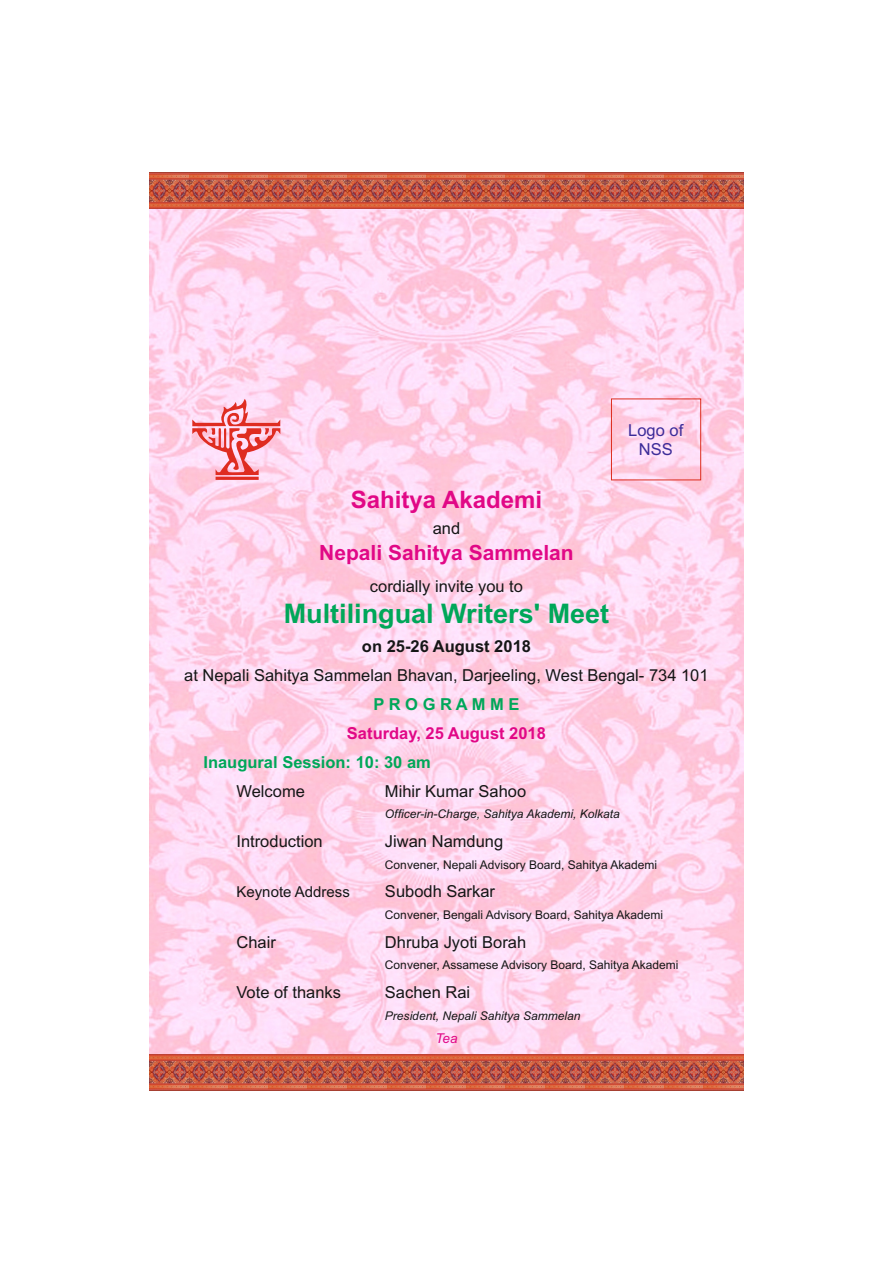
<style>
.page{position:relative;width:893px;height:1263px;background:#fff}
.page>*{position:absolute;margin:0;border:0;box-sizing:border-box;transform-origin:0 0}
.t1{font:700 27px "Arial";color:#00a759}
.t2{font:700 24px "Arial";color:#e10886}
.t3{font:700 21px "Arial";color:#e10886}
.t4{font:16.5px "Arial";color:#151616}
.t5{font:700 16.5px "Arial";color:#00a759}
.t6{font:700 16.5px "Arial";color:#e10886}
.t7{font:700 16.5px "Arial";color:#151616}
.t8{font:16.5px/18.5px "Arial";color:#3c2b99;text-align:center}
.t9{font:15px "Arial";color:#151616}
.t10{font:italic 13.5px "Arial";color:#e10886}
.t11{font:12px "Arial";color:#151616}
.t12{font:italic 12px "Arial";color:#151616}
</style>
<div class="page">
<img style="left:149px;top:208px;width:594px;height:847px">
<img style="left:149px;top:172px;width:594px;height:36px">
<img style="left:149px;top:1055px;width:594px;height:35px">
<svg style="left:192px;top:399px;width:88px;height:81px;background:#f5a7b5"></svg>
<div style="left:611px;top:398px;width:90px;height:82px;border:1px solid #dd2b1c"></div>
<h2 class="t2" style="left:351px;top:491px;width:193px">Sahitya Akademi</h2>
<p class="t3" style="left:319px;top:545px;width:256px">Nepali Sahitya Sammelan</p>
<p class="t4" style="left:433px;top:522px;width:29px">and</p>
<p class="t4" style="left:370px;top:580px;width:155px">cordially invite you to</p>
<h1 class="t1" style="left:284px;top:603px;width:327px">Multilingual Writers' Meet</h1>
<p class="t8" style="left:628px;top:423px;width:57px">Logo of<br>NSS</p>
<p class="t7" style="left:362px;top:640px;width:171px">on 25-26 August 2018</p>
<p class="t4" style="left:184px;top:669px;width:526px">at Nepali Sahitya Sammelan Bhavan, Darjeeling, West Bengal- 734 101</p>
<p class="t5" style="left:373px;top:698px;width:148px">P R O G R A M M E</p>
<p class="t6" style="left:347px;top:727px;width:200px">Saturday, 25 August 2018</p>
<p class="t5" style="left:203px;top:756px;width:229px">Inaugural Session: 10: 30 am</p>
<p class="t4" style="left:236px;top:785px;width:70px">Welcome</p>
<p class="t4" style="left:385px;top:785px;width:143px">Mihir Kumar Sahoo</p>
<p class="t12" style="left:385px;top:809px;width:236px">Officer-in-Charge, Sahitya Akademi, Kolkata</p>
<p class="t4" style="left:236px;top:835px;width:88px">Introduction</p>
<p class="t4" style="left:385px;top:835px;width:120px">Jiwan Namdung</p>
<p class="t11" style="left:385px;top:860px;width:274px">Convener, Nepali Advisory Board, Sahitya Akademi</p>
<p class="t9" style="left:236px;top:886px;width:115px">Keynote Address</p>
<p class="t4" style="left:385px;top:885px;width:112px">Subodh Sarkar</p>
<p class="t11" style="left:385px;top:910px;width:280px">Convener, Bengali Advisory Board, Sahitya Akademi</p>
<p class="t4" style="left:236px;top:936px;width:41px">Chair</p>
<p class="t4" style="left:385px;top:936px;width:143px">Dhruba Jyoti Borah</p>
<p class="t11" style="left:385px;top:960px;width:295px">Convener, Assamese Advisory Board, Sahitya Akademi</p>
<p class="t4" style="left:236px;top:986px;width:106px">Vote of thanks</p>
<p class="t4" style="left:385px;top:986px;width:87px">Sachen Rai</p>
<p class="t12" style="left:385px;top:1011px;width:197px">President, Nepali Sahitya Sammelan</p>
<p class="t10" style="left:435px;top:1033px;width:24px">Tea</p>
</div>
